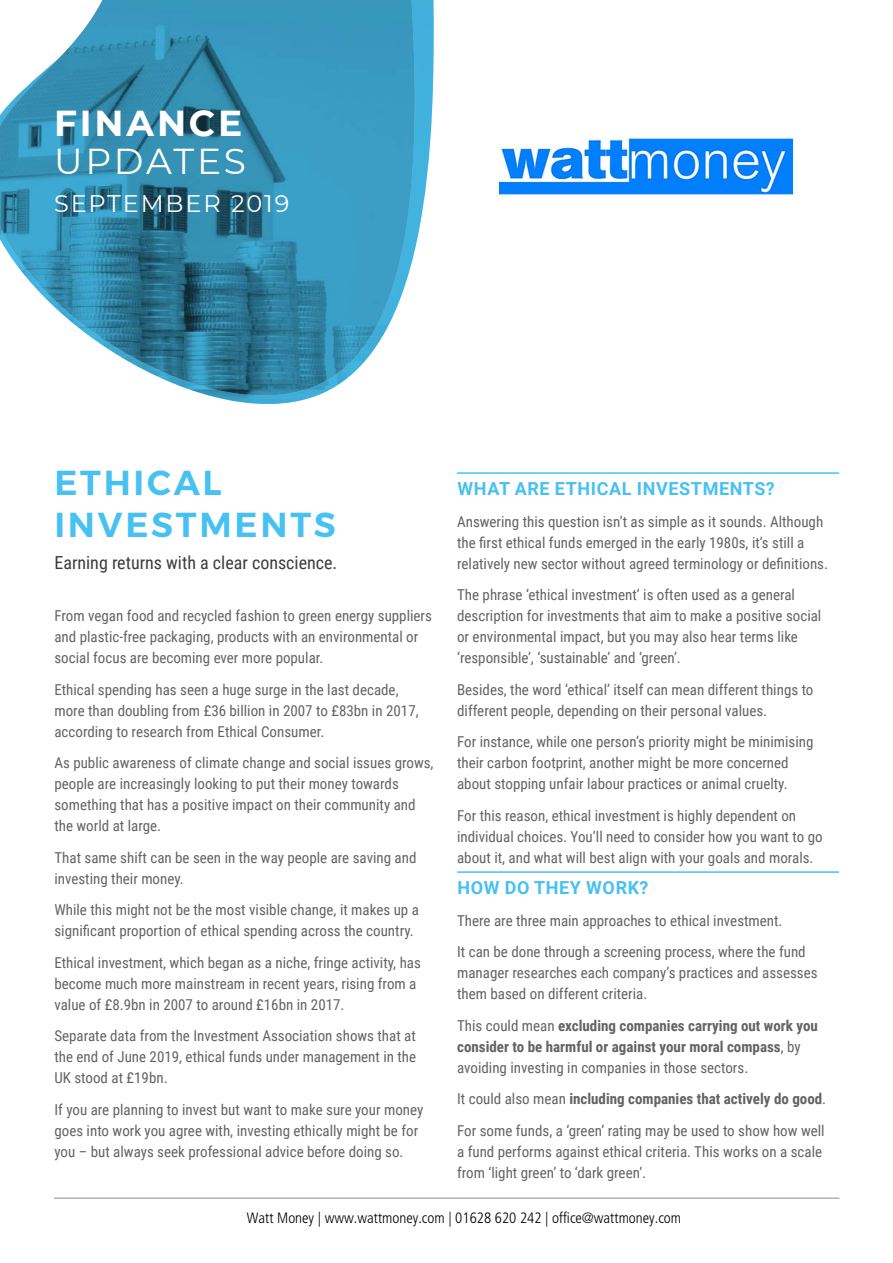
<style>
.page{position:relative;width:893px;height:1263px;background:#fff}
.page>*{position:absolute;margin:0;border:0;box-sizing:border-box;transform-origin:0 0}
.t1{font:700 36px "Montserrat";letter-spacing:.08em;color:#fff}
.t2{font:36px "Montserrat";letter-spacing:.075em;color:#fff}
.t3{font:600 34.5px/42px "Montserrat";letter-spacing:.08em;color:#47c1f1}
.t4{font:24px "Montserrat";letter-spacing:.08em;color:#fff}
.t5{font:700 18px "Roboto";letter-spacing:.035em;color:#47c1f1}
.t6{font:18px "Roboto Condensed";color:#3c3c3b}
.t7{font:15px/21px "Roboto Condensed";color:#646363}
.t8{font:700 15px/21px "Roboto Condensed";color:#646363}
.t9{font:300 condensed 15px "Frutiger LT Std";color:#000}
.s1{font-weight:400}
.s2{font-weight:700}
</style>
<div class="page">
<svg style="left:215px;top:0;width:219px;height:404px"></svg>
<img style="left:0;top:0;width:416px;height:397px">
<hr style="left:54px;top:1197px;width:785px;height:2px;background:#646363">
<hr style="left:457px;top:472px;width:382px;height:2px;background:#47c1f1">
<hr style="left:457px;top:871px;width:382px;height:2px;background:#47c1f1">
<img style="left:496px;top:137px;width:298px;height:59px">
<h1 class="t1" style="left:54px;top:98px;width:190px">FINANCE</h1>
<h1 class="t2" style="left:54px;top:136px;width:194px">UPDATES</h1>
<h3 class="t4" style="left:54px;top:186px;width:237px">SEPTEMBER 2019</h3>
<h2 class="t3" style="left:54px;top:462px;width:283px">ETHICAL<br>INVESTMENTS</h2>
<p class="t6" style="left:54px;top:549px;width:284px">Earning returns with a clear conscience.</p>
<p class="t5" style="left:457px;top:476px;width:319px">WHAT ARE ETHICAL INVESTMENTS?</p>
<p class="t7" style="left:457px;top:510px;width:372px">Answering this question isn’t as simple as it sounds. Although the first ethical funds emerged in the early 1980s, it’s still a relatively new sector without agreed terminology or definitions.</p>
<p class="t7" style="left:457px;top:584px;width:366px">The phrase ‘ethical investment’ is often used as a general description for investments that aim to make a positive social or environmental impact, but you may also hear terms like ‘responsible’, ‘sustainable’ and ‘green’.</p>
<p class="t7" style="left:457px;top:678px;width:358px">Besides, the word ‘ethical’ itself can mean different things to different people, depending on their personal values.</p>
<p class="t7" style="left:457px;top:731px;width:358px">For instance, while one person’s priority might be minimising their carbon footprint, another might be more concerned about stopping unfair labour practices or animal cruelty.</p>
<p class="t7" style="left:457px;top:804px;width:367px">For this reason, ethical investment is highly dependent on individual choices. You’ll need to consider how you want to go about it, and what will best align with your goals and morals.</p>
<p class="t5" style="left:457px;top:875px;width:193px">HOW DO THEY WORK?</p>
<p class="t7" style="left:457px;top:904px;width:350px;line-height:31.5px">There are three main approaches to ethical investment.<br>It can be done through a screening process, where the fund</p>
<p class="t7" style="left:457px;top:962px;width:362px">manager researches each company’s practices and assesses them based on different criteria.</p>
<p class="t8" style="left:457px;top:1014px;width:362px"><span class="s1">This could mean</span> excluding companies carrying out work you consider to be harmful or against your moral compass<span class="s1">, by avoiding investing in companies in those sectors.</span></p>
<p class="t7" style="left:457px;top:1082px;width:371px;line-height:31.5px">It could also mean <span class="s2">including companies that actively do good</span>.<br>For some funds, a ‘green’ rating may be used to show how well</p>
<p class="t7" style="left:457px;top:1140px;width:367px">a fund performs against ethical criteria. This works on a scale from ‘light green’ to ‘dark green’.</p>
<p class="t9" style="left:247px;top:1211px;width:436px">Watt Money | www.wattmoney.com | 01628 620 242 | office@wattmoney.com</p>
<p class="t7" style="left:54px;top:605px;width:379px">From vegan food and recycled fashion to green energy suppliers and plastic-free packaging, products with an environmental or social focus are becoming ever more popular.</p>
<p class="t7" style="left:54px;top:678px;width:366px">Ethical spending has seen a huge surge in the last decade, more than doubling from £36 billion in 2007 to £83bn in 2017, according to research from Ethical Consumer.</p>
<p class="t7" style="left:54px;top:752px;width:381px">As public awareness of climate change and social issues grows, people are increasingly looking to put their money towards something that has a positive impact on their community and the world at large.</p>
<p class="t7" style="left:54px;top:846px;width:364px">That same shift can be seen in the way people are saving and investing their money.</p>
<p class="t7" style="left:54px;top:899px;width:366px">While this might not be the most visible change, it makes up a significant proportion of ethical spending across the country.</p>
<p class="t7" style="left:54px;top:951px;width:368px">Ethical investment, which began as a niche, fringe activity, has become much more mainstream in recent years, rising from a value of £8.9bn in 2007 to around £16bn in 2017.</p>
<p class="t7" style="left:54px;top:1025px;width:363px;text-align:justify">Separate data from the Investment Association shows that at the end of June 2019, ethical funds under management in the UK stood at £19bn.</p>
<p class="t7" style="left:54px;top:1098px;width:370px">If you are planning to invest but want to make sure your money goes into work you agree with, investing ethically might be for you – but always seek professional advice before doing so.</p>
</div>
